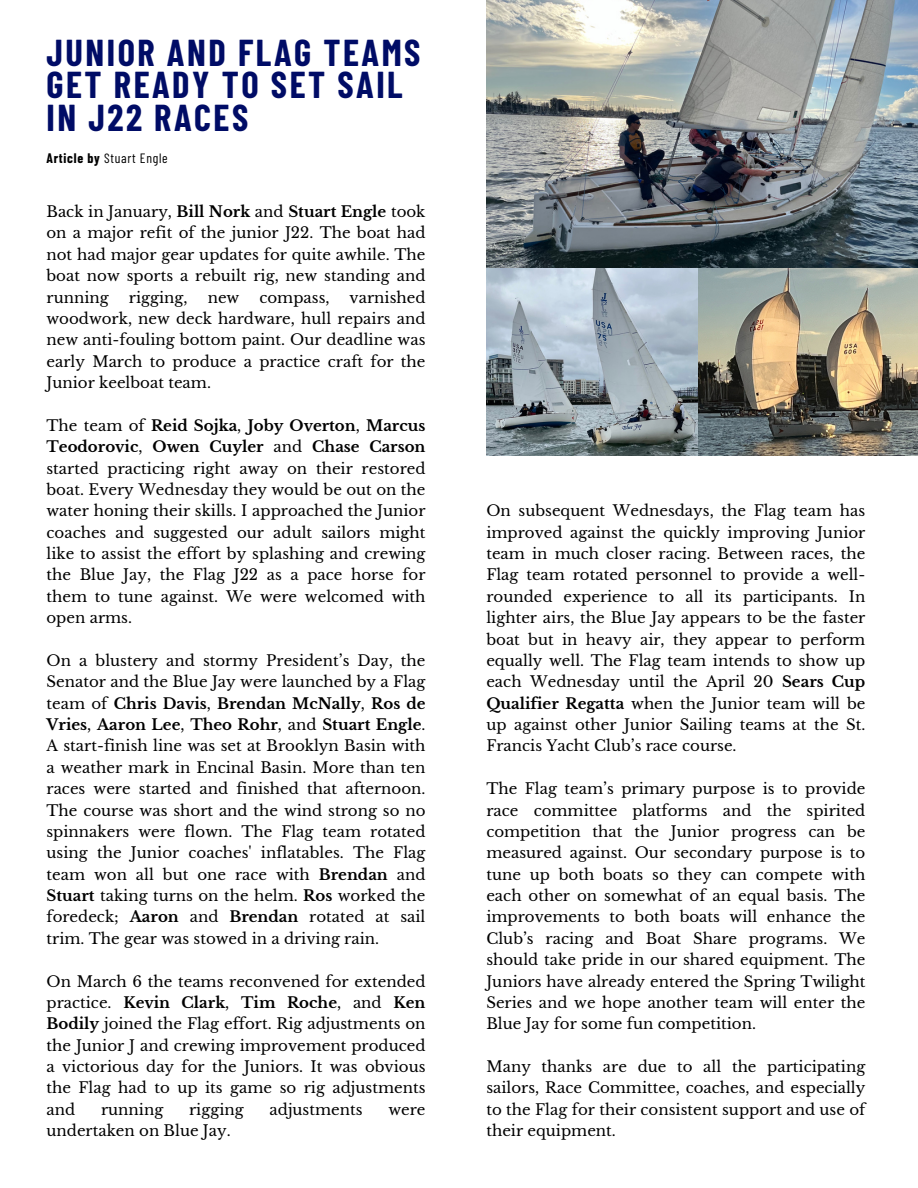
<style>
.page{position:relative;width:918px;height:1188px;background:#fff}
.page>*{position:absolute;margin:0;border:0;box-sizing:border-box;transform-origin:0 0}
.t1{font:700 36.6px/32.7px "Barlow Condensed";letter-spacing:.07em;color:#000c66}
.t2{font:15px/21.3px "Libre Baskerville";color:#000;text-align:justify}
.t3{font:13.5px "Barlow Condensed";letter-spacing:.055em;color:#000}
.s1{font-weight:700}
</style>
<div class="page">
<img style="left:486px;top:0;width:432px;height:269px">
<img style="left:486px;top:269px;width:212px;height:187px">
<img style="left:698px;top:269px;width:220px;height:187px">
<h1 class="t1" style="left:47px;top:35px;width:375px">JUNIOR AND FLAG TEAMS<br>GET READY TO SET SAIL<br>IN J22 RACES</h1>
<p class="t3" style="left:47px;top:150px;width:123px"><span class="s1">Article by</span> Stuart Engle</p>
<p class="t2" style="left:47px;top:201px;width:381px">Back in January, <span class="s1">Bill Nork</span> and <span class="s1">Stuart Engle</span> took on a major refit of the junior J22. The boat had not had major gear updates for quite awhile. The boat now sports a rebuilt rig, new standing and running</p>
<p class="t2" style="left:47px;top:287px;width:381px;text-indent:303px">varnished woodwork, new deck hardware, hull repairs and new anti-fouling bottom paint. Our deadline was early March to produce a practice craft for the Junior keelboat team.</p>
<p class="t2" style="left:47px;top:415px;width:381px">The team of <span class="s1">Reid Sojka</span>, <span class="s1">Joby Overton</span>, <span class="s1">Marcus Teodorovic</span>, <span class="s1">Owen Cuyler</span> and <span class="s1">Chase Carson </span>started practicing right away on their restored boat. Every Wednesday they would be out on the water honing their skills. I approached the Junior coaches and suggested our adult sailors might like to assist the effort by splashing and crewing the Blue Jay, the Flag J22 as a pace horse for them to tune against. We were welcomed with open arms.</p>
<p class="t2" style="left:47px;top:650px;width:381px">On a blustery and stormy President’s Day, the Senator and the Blue Jay were launched by a Flag team of <span class="s1">Chris Davis</span>, <span class="s1">Brendan McNally</span>, <span class="s1">Ros de Vries</span>, <span class="s1">Aaron Lee</span>, <span class="s1">Theo Rohr</span>, and <span class="s1">Stuart Engle</span>.<br>A start-finish line was set at Brooklyn Basin with a weather mark in Encinal Basin. More than ten races were started and finished that afternoon.<br>The course was short and the wind strong so no spinnakers were flown. The Flag team rotated using the Junior coaches' inflatables. The Flag team won all but one race with <span class="s1">Brendan</span> and <span class="s1">Stuart</span> taking turns on the helm. <span class="s1">Ros</span> worked the foredeck; <span class="s1">Aaron</span> and <span class="s1">Brendan</span> rotated at sail trim. The gear was stowed in a driving rain.</p>
<p class="t2" style="left:47px;top:971px;width:381px">On March 6 the teams reconvened for extended practice. <span class="s1">Kevin Clark</span>, <span class="s1">Tim Roche</span>, and <span class="s1">Ken Bodily</span> joined the Flag effort. Rig adjustments on the Junior J and crewing improvement produced a victorious day for the Juniors. It was obvious the Flag had to up its game so rig adjustments and</p>
<p class="t2" style="left:129px;top:287px;width:60px">rigging,</p>
<p class="t2" style="left:208px;top:287px;width:33px">new</p>
<p class="t2" style="left:259px;top:287px;width:72px">compass,</p>
<p class="t2" style="left:101px;top:1099px;width:64px">running</p>
<p class="t2" style="left:189px;top:1099px;width:56px">rigging</p>
<p class="t2" style="left:270px;top:1099px;width:94px">adjustments</p>
<p class="t2" style="left:388px;top:1099px;width:39px">were</p>
<p class="t2" style="left:47px;top:1120px;width:186px">undertaken on Blue Jay.</p>
<p class="t2" style="left:486px;top:500px;width:381px">On subsequent Wednesdays, the Flag team has improved against the quickly improving Junior team in much closer racing. Between races, the Flag team rotated personnel to provide a well&shy;rounded experience to all its participants. In lighter airs, the Blue Jay appears to be the faster boat but in heavy air, they appear to perform equally well. The Flag team intends to show up each Wednesday until the April 20 <span class="s1">Sears Cup Qualifier Regatta</span> when the Junior team will be up against other Junior Sailing teams at the St.<br>Francis Yacht Club’s race course.</p>
<p class="t2" style="left:486px;top:778px;width:381px">The Flag team’s primary purpose is to provide race committee platforms and the spirited competition that the Junior progress can be measured against. Our secondary purpose is to tune up both boats so they can compete with each other on somewhat of an equal basis. The improvements to both boats will enhance the Club’s racing and Boat Share programs. We should take pride in our shared equipment. The Juniors have already entered the Spring Twilight Series and we hope another team will enter the Blue Jay for some fun competition.</p>
<p class="t2" style="left:486px;top:1056px;width:381px">Many thanks are due to all the participating sailors, Race Committee, coaches, and especially to the Flag for their consistent support and use of their equipment.</p>
</div>
